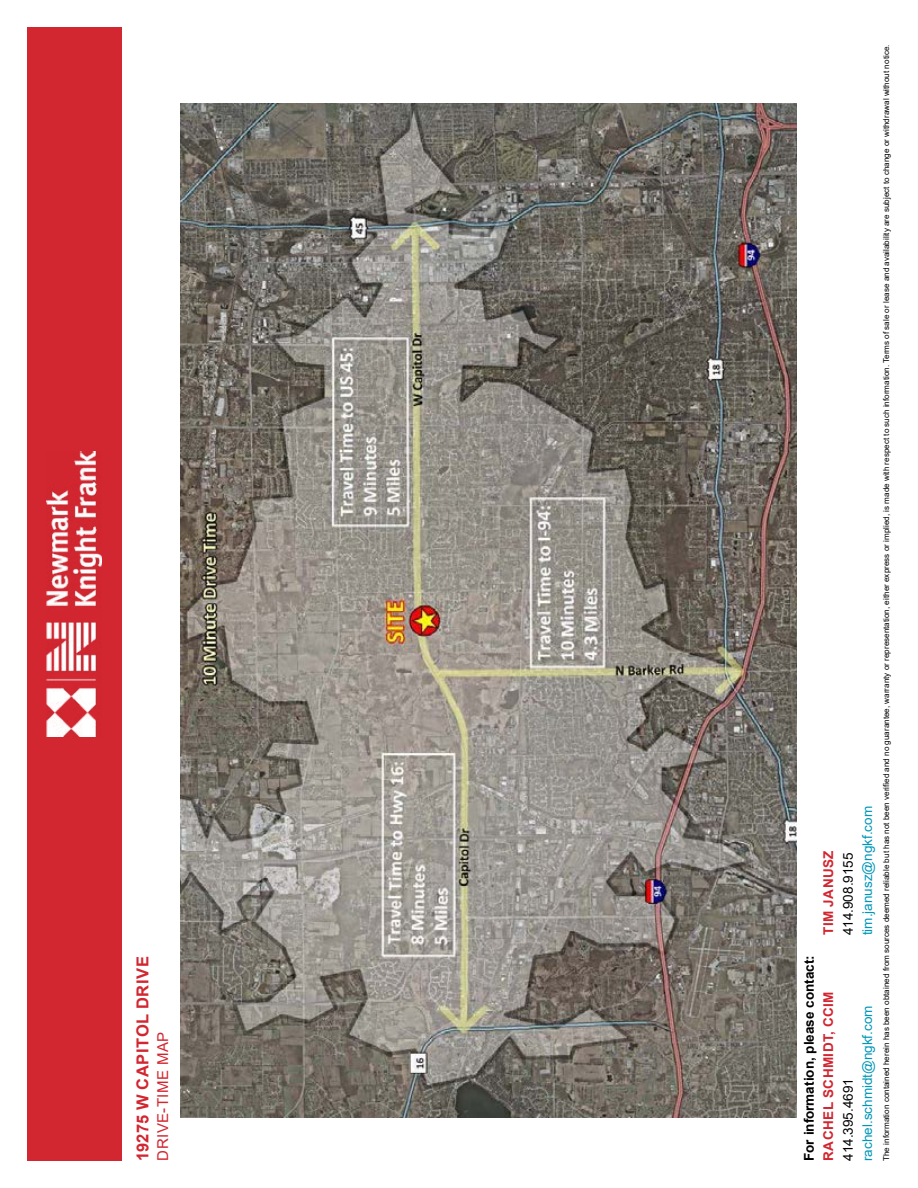
<style>
.page{position:relative;width:918px;height:1188px;background:#fff}
.page>*{position:absolute;margin:0;border:0;box-sizing:border-box;transform-origin:0 0}
.t1{font:700 16.5px "Arial";letter-spacing:.035em;color:#d22630}
.t2{font:15px "Arial";letter-spacing:.035em;color:#d22630}
.t3{font:13.5px "Arial";color:#0096b7}
.t4{font:700 13.5px "Arial";color:#000}
.t5{font:700 13.5px "Arial";letter-spacing:.035em;color:#d22630}
.t6{font:13.5px "Arial";color:#000}
.t7{font:8.1px "Arial";color:#000}
</style>
<div class="page">
<div style="left:27px;top:27px;width:95px;height:1134px;background:#d22630"></div>
<img style="left:47px;top:452px;width:55px;height:284px">
<img style="left:180px;top:104px;width:616px;height:1013px">
<h1 class="t1" style="left:131px;top:1161px;width:206px;rotate:-90deg">19275 W CAPITOL DRIVE</h1>
<h2 class="t2" style="left:152px;top:1161px;width:131px;rotate:-90deg">DRIVE-TIME MAP</h2>
<h3 class="t5" style="left:819px;top:935px;width:86px;rotate:-90deg">TIM JANUSZ</h3>
<h3 class="t6" style="left:839px;top:935px;width:84px;rotate:-90deg">414.908.9155</h3>
<h3 class="t4" style="left:800px;top:1161px;width:207px;rotate:-90deg">For information, please contact:</h3>
<h3 class="t5" style="left:819px;top:1161px;width:171px;rotate:-90deg">RACHEL SCHMIDT, CCIM</h3>
<h3 class="t6" style="left:839px;top:1161px;width:84px;rotate:-90deg">414.395.4691</h3>
<h3 class="t3" style="left:858px;top:935px;width:131px;rotate:-90deg">tim.janusz@ngkf.com</h3>
<h3 class="t3" style="left:858px;top:1161px;width:157px;rotate:-90deg">rachel.schmidt@ngkf.com</h3>
<p class="t7" style="left:881px;top:1161px;width:1118px;rotate:-90deg">The information contained herein has been obtained from sources deemed reliable but has not been verified and no guarantee, warranty or representation, either express or implied, is made with respect to such information. Terms of sale or lease and availability are subject to change or withdrawal without notice.</p>
</div>
